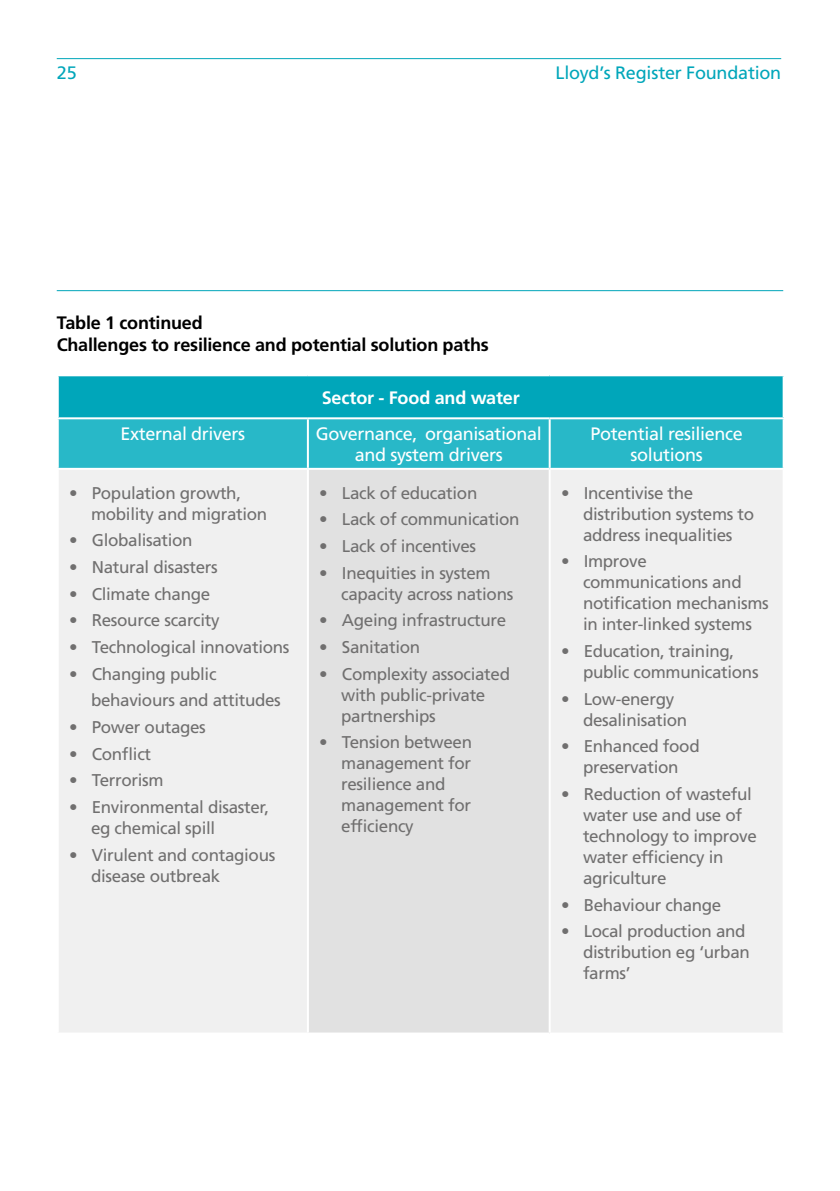
<style>
.page{position:relative;width:840px;height:1191px;background:#fff}
.page>*{position:absolute;margin:0;border:0;box-sizing:border-box;transform-origin:0 0}
.t1{font:18px/21px "Frutiger LT Std";letter-spacing:-.02em;color:#fff;text-align:center}
.t2{font:700 18px/22px "Frutiger LT Std";letter-spacing:-.01em;color:#000}
.t3{font:18px "Frutiger LT Std";letter-spacing:-.015em;color:#00a6ba}
.t4{font:700 18px "Frutiger LT Std";letter-spacing:-.01em;color:#fff}
.t5{font:17px/21px "Frutiger LT Std";letter-spacing:-.02em;color:#706f6f}
</style>
<div class="page">
<hr style="left:57px;top:58px;width:723px;height:1px;background:#00a6ba">
<hr style="left:57px;top:290px;width:725px;height:1px;background:#00a6ba">
<div style="left:58px;top:375px;width:725px;height:43px;background:#00a6ba"></div>
<div style="left:59px;top:419px;width:723px;height:49px;background:#28b8c8"></div>
<div style="left:59px;top:470px;width:723px;height:562px;background:#f0f0f0"></div>
<div style="left:308px;top:469px;width:241px;height:564px;background:#e1e1e1"></div>
<hr style="left:57px;top:374px;width:251px;height:2px;background:#fff">
<hr style="left:57px;top:376px;width:2px;height:41px;background:#fff">
<hr style="left:308px;top:374px;width:241px;height:2px;background:#fff">
<hr style="left:549px;top:374px;width:235px;height:2px;background:#fff">
<hr style="left:782px;top:376px;width:2px;height:41px;background:#fff">
<hr style="left:57px;top:417px;width:251px;height:2px;background:#fff">
<hr style="left:308px;top:417px;width:241px;height:2px;background:#fff">
<hr style="left:307px;top:419px;width:2px;height:49px;background:#fff">
<hr style="left:549px;top:417px;width:235px;height:2px;background:#fff">
<hr style="left:548px;top:419px;width:2px;height:49px;background:#fff">
<hr style="left:308px;top:468px;width:241px;height:2px;background:#fff">
<hr style="left:307px;top:470px;width:2px;height:562px;background:#fff">
<hr style="left:548px;top:470px;width:2px;height:562px;background:#fff">
<hr style="left:308px;top:1032px;width:241px;height:2px;background:#fff">
<p class="t3" style="left:57px;top:62px;width:22px">25</p>
<p class="t3" style="left:555px;top:62px;width:227px">Lloyd’s Register Foundation</p>
<p class="t2" style="left:57px;top:312px;width:433px">Table 1 continued<br>Challenges to resilience and potential solution paths</p>
<p class="t4" style="left:321px;top:387px;width:199px">Sector - Food and water</p>
<p class="t1" style="left:120px;top:423px;width:126px">External drivers</p>
<p class="t1" style="left:316px;top:423px;width:227px">Governance, organisational and system drivers</p>
<p class="t1" style="left:590px;top:423px;width:154px">Potential resilience solutions</p>
<p class="t5" style="left:91px;top:482px;width:178px;text-indent:-22px">• Population growth, mobility and migration</p>
<p class="t5" style="left:69px;top:530px;width:125px">• Globalisation</p>
<p class="t5" style="left:69px;top:556px;width:150px">• Natural disasters</p>
<p class="t5" style="left:69px;top:583px;width:143px">• Climate change</p>
<p class="t5" style="left:69px;top:610px;width:152px">• Resource scarcity</p>
<p class="t5" style="left:69px;top:636px;width:222px">• Technological innovations</p>
<p class="t5" style="left:91px;top:660px;width:191px;line-height:26.6px;text-indent:-22px">• Changing public behaviours and attitudes</p>
<p class="t5" style="left:69px;top:716px;width:138px">• Power outages</p>
<p class="t5" style="left:69px;top:743px;width:84px">• Conflict</p>
<p class="t5" style="left:69px;top:770px;width:96px">• Terrorism</p>
<p class="t5" style="left:91px;top:797px;width:179px;text-indent:-22px">• Environmental disaster, eg chemical spill</p>
<p class="t5" style="left:91px;top:844px;width:186px;text-indent:-22px">• Virulent and contagious disease outbreak</p>
<p class="t5" style="left:319px;top:482px;width:159px">• Lack of education</p>
<p class="t5" style="left:319px;top:509px;width:202px">• Lack of communication</p>
<p class="t5" style="left:319px;top:535px;width:158px">• Lack of incentives</p>
<p class="t5" style="left:341px;top:562px;width:173px;text-indent:-22px">• Inequities in system capacity across nations</p>
<p class="t5" style="left:319px;top:610px;width:188px">• Ageing infrastructure</p>
<p class="t5" style="left:319px;top:637px;width:102px">• Sanitation</p>
<p class="t5" style="left:341px;top:663px;width:170px;text-indent:-22px">• Complexity associated with public-private partnerships</p>
<p class="t5" style="left:341px;top:732px;width:132px;text-indent:-22px">• Tension between management for resilience and management for efficiency</p>
<p class="t5" style="left:582px;top:482px;width:173px;text-indent:-22px">• Incentivise the distribution systems to address inequalities</p>
<p class="t5" style="left:582px;top:551px;width:187px;text-indent:-22px">• Improve communications and notification mechanisms in inter-linked systems</p>
<p class="t5" style="left:582px;top:640px;width:177px;text-indent:-22px">• Education, training, public communications</p>
<p class="t5" style="left:582px;top:688px;width:106px;text-indent:-22px">• Low-energy desalinisation</p>
<p class="t5" style="left:560px;top:736px;width:140px;text-align:center">• Enhanced food preservation</p>
<p class="t5" style="left:582px;top:783px;width:175px;text-indent:-22px">• Reduction of wasteful water use and use of technology to improve water efficiency in agriculture</p>
<p class="t5" style="left:560px;top:894px;width:162px">• Behaviour change</p>
<p class="t5" style="left:582px;top:921px;width:168px;text-indent:-22px">• Local production and distribution eg ‘urban farms’</p>
</div>
